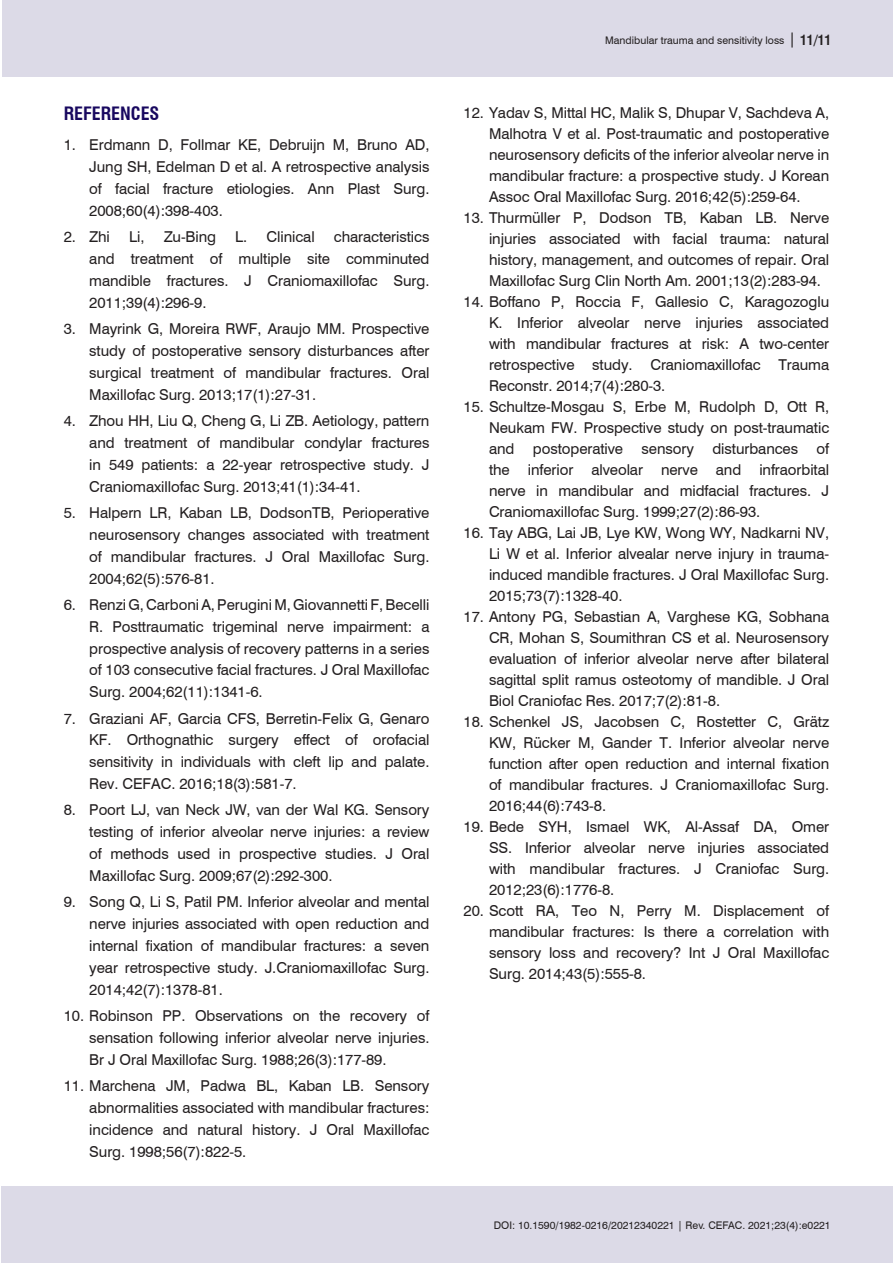
<style>
.page{position:relative;width:893px;height:1263px;background:#fff}
.page>*{position:absolute;margin:0;border:0;box-sizing:border-box;transform-origin:0 0}
.Nivel_1{font:700 condensed 18px "Swiss 721 BT";color:#18085f}
.t1{font:15px/21.9px "Swiss 721 BT";letter-spacing:-.005em;color:#231f20;text-align:justify}
.t2{font:10.5px "Swiss 721 BT";color:#231f20}
.s1{font-size:15px}
.s2{font-weight:700;font-stretch:condensed;font-size:13.5px}
</style>
<div class="page">
<div style="left:1px;top:1186px;width:892px;height:77px;background:#dcdae7"></div>
<div style="left:2px;top:0;width:891px;height:77px;background:#dcdae7"></div>
<p class="Nivel_1" style="left:64px;top:103px;width:97px">REFERENCES</p>
<p class="t1" style="left:89px;top:134px;width:342px;text-indent:-26px">1. Erdmann D, Follmar KE, Debruijn M, Bruno AD, Jung SH, Edelman D et al. A retrospective analysis of facial fracture etiologies. Ann Plast Surg.<br>2008;60(4):398-403.</p>
<p class="t1" style="left:64px;top:226px;width:48px">2. Zhi</p>
<p class="t1" style="left:129px;top:226px;width:17px">Li,</p>
<p class="t1" style="left:164px;top:226px;width:54px">Zu-Bing</p>
<p class="t1" style="left:235px;top:226px;width:81px">L. Clinical</p>
<p class="t1" style="left:89px;top:226px;width:342px;text-indent:245px">characteristics and treatment of multiple site comminuted mandible fractures. J Craniomaxillofac Surg.<br>2011;39(4):296-9.</p>
<p class="t1" style="left:89px;top:318px;width:342px;text-indent:-26px">3. Mayrink G, Moreira RWF, Araujo MM. Prospective study of postoperative sensory disturbances after surgical treatment of mandibular fractures. Oral Maxillofac Surg. 2013;17(1):27-31.</p>
<p class="t1" style="left:89px;top:410px;width:342px;text-indent:-26px">4. Zhou HH, Liu Q, Cheng G, Li ZB. Aetiology, pattern and treatment of mandibular condylar fractures in 549 patients: a 22-year retrospective study. J Craniomaxillofac Surg. 2013;41(1):34-41.</p>
<p class="t1" style="left:89px;top:501px;width:342px;text-indent:-26px">5. Halpern LR, Kaban LB, DodsonTB, Perioperative neurosensory changes associated with treatment of mandibular fractures. J Oral Maxillofac Surg.<br>2004;62(5):576-81.</p>
<p class="t1" style="left:89px;top:593px;width:342px;text-indent:-26px">6. Renzi G, Carboni A, Perugini M, Giovannetti F, Becelli R. Posttraumatic trigeminal nerve impairment: a prospective analysis of recovery patterns in a series of 103 consecutive facial fractures. J Oral Maxillofac Surg. 2004;62(11):1341-6.</p>
<p class="t1" style="left:89px;top:707px;width:342px;text-indent:-26px">7. Graziani AF, Garcia CFS, Berretin-Felix G, Genaro KF. Orthognathic surgery effect of orofacial sensitivity in individuals with cleft lip and palate.<br>Rev. CEFAC. 2016;18(3):581-7.</p>
<p class="t1" style="left:89px;top:799px;width:342px;text-indent:-26px">8. Poort LJ, van Neck JW, van der Wal KG. Sensory testing of inferior alveolar nerve injuries: a review of methods used in prospective studies. J Oral Maxillofac Surg. 2009;67(2):292-300.</p>
<p class="t1" style="left:89px;top:891px;width:342px;text-indent:-26px">9. Song Q, Li S, Patil PM. Inferior alveolar and mental nerve injuries associated with open reduction and internal fixation of mandibular fractures: a seven year retrospective study. J.Craniomaxillofac Surg.<br>2014;42(7):1378-81.</p>
<p class="t1" style="left:89px;top:1004px;width:342px;text-indent:-26px">10. Robinson PP. Observations on the recovery of sensation following inferior alveolar nerve injuries.<br>Br J Oral Maxillofac Surg. 1988;26(3):177-89.</p>
<p class="t1" style="left:89px;top:1074px;width:342px;text-indent:-26px">11. Marchena JM, Padwa BL, Kaban LB. Sensory abnormalities associated with mandibular fractures: incidence and natural history. J Oral Maxillofac Surg. 1998;56(7):822-5.</p>
<p class="t2" style="left:605px;top:34px;width:228px">Mandibular trauma and sensitivity loss <span class="s1">|</span> <span class="s2">11/11</span></p>
<p class="t1" style="left:489px;top:102px;width:342px;line-height:21px;text-indent:-26px">12. Yadav S, Mittal HC, Malik S, Dhupar V, Sachdeva A, Malhotra V et al. Post-traumatic and postoperative neurosensory deficits of the inferior alveolar nerve in mandibular fracture: a prospective study. J Korean Assoc Oral Maxillofac Surg. 2016;42(5):259-64.</p>
<p class="t1" style="left:489px;top:207px;width:342px;line-height:21px;text-indent:-26px">13. Thurmüller P, Dodson TB, Kaban LB. Nerve injuries associated with facial trauma: natural history, management, and outcomes of repair. Oral Maxillofac Surg Clin North Am. 2001;13(2):283-94.</p>
<p class="t1" style="left:489px;top:291px;width:342px;line-height:21px;text-indent:-26px">14. Boffano P, Roccia F, Gallesio C, Karagozoglu K. Inferior alveolar nerve injuries associated with mandibular fractures at risk: A two-center retrospective study. Craniomaxillofac Trauma Reconstr. 2014;7(4):280-3.</p>
<p class="t1" style="left:489px;top:396px;width:342px;line-height:21px;text-indent:-26px">15. Schultze-Mosgau S, Erbe M, Rudolph D, Ott R, Neukam FW. Prospective study on post-traumatic and postoperative sensory disturbances of the inferior alveolar nerve and infraorbital nerve in mandibular and midfacial fractures. J Craniomaxillofac Surg. 1999;27(2):86-93.</p>
<p class="t1" style="left:489px;top:522px;width:342px;line-height:21px;text-indent:-26px">16. Tay ABG, Lai JB, Lye KW, Wong WY, Nadkarni NV, Li W et al. Inferior alvealar nerve injury in trauma&shy;induced mandible fractures. J Oral Maxillofac Surg.<br>2015;73(7):1328-40.</p>
<p class="t1" style="left:489px;top:606px;width:342px;line-height:21px;text-indent:-26px">17. Antony PG, Sebastian A, Varghese KG, Sobhana CR, Mohan S, Soumithran CS et al. Neurosensory evaluation of inferior alveolar nerve after bilateral sagittal split ramus osteotomy of mandible. J Oral Biol Craniofac Res. 2017;7(2):81-8.</p>
<p class="t1" style="left:489px;top:711px;width:342px;line-height:21px;text-indent:-26px">18. Schenkel JS, Jacobsen C, Rostetter C, Grätz KW, Rücker M, Gander T. Inferior alveolar nerve function after open reduction and internal fixation of mandibular fractures. J Craniomaxillofac Surg.<br>2016;44(6):743-8.</p>
<p class="t1" style="left:489px;top:816px;width:342px;line-height:21px;text-indent:-26px">19. Bede SYH, Ismael WK, Al-Assaf DA, Omer SS. Inferior alveolar nerve injuries associated with mandibular fractures. J Craniofac Surg.<br>2012;23(6):1776-8.</p>
<p class="t1" style="left:489px;top:900px;width:342px;line-height:21px;text-indent:-26px">20. Scott RA, Teo N, Perry M. Displacement of mandibular fractures: Is there a correlation with sensory loss and recovery? Int J Oral Maxillofac Surg. 2014;43(5):555‑8.</p>
<p class="t2" style="left:494px;top:1218px;width:338px">DOI: 10.1590/1982-0216/20212340221 | Rev. CEFAC. 2021;23(4):e0221</p>
</div>
